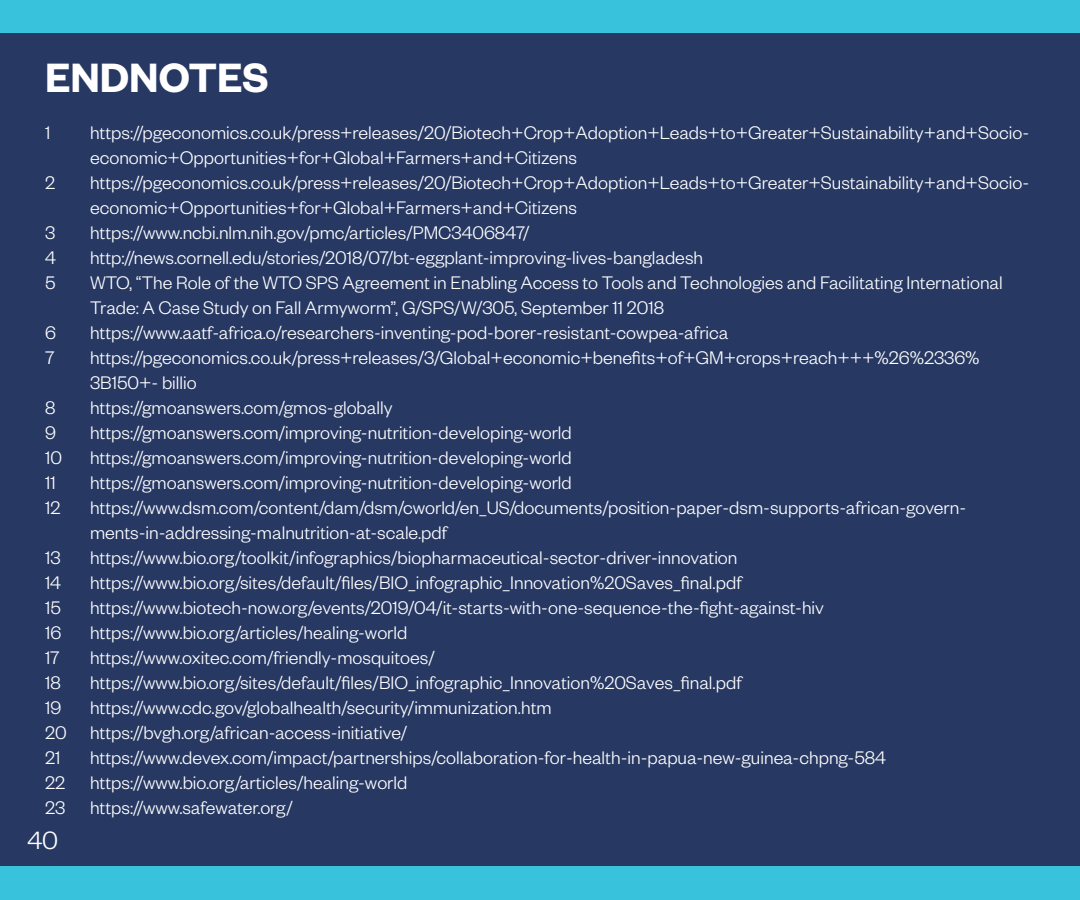
<style>
.page{position:relative;width:1080px;height:900px;background:#fff}
.page>*{position:absolute;margin:0;border:0;box-sizing:border-box;transform-origin:0 0}
.t1{font:600 45px "Founders Grotesk";color:#fff}
.t2{font:300 27.5px "Founders Grotesk";color:#fff}
.t3{font:300 20px/25px "Founders Grotesk";color:#fff}
</style>
<div class="page">
<div style="left:0;top:866px;width:1080px;height:34px;background:#38c2dc"></div>
<div style="left:0;top:0;width:1080px;height:34px;background:#38c2dc"></div>
<div style="left:0;top:34px;width:1080px;height:832px;background:#273863"></div>
<h1 class="t1" style="left:45px;top:49px;width:226px">ENDNOTES</h1>
<p class="t3" style="left:45px;top:119px;width:7px">1</p>
<p class="t3" style="left:90px;top:119px;width:941px">https://pgeconomics.co.uk/press+releases/20/Biotech+Crop+Adoption+Leads+to+Greater+Sustainability+and+Socio&shy;economic+Opportunities+for+Global+Farmers+and+Citizens</p>
<p class="t3" style="left:45px;top:169px;width:11px">2</p>
<p class="t3" style="left:90px;top:169px;width:941px">https://pgeconomics.co.uk/press+releases/20/Biotech+Crop+Adoption+Leads+to+Greater+Sustainability+and+Socio&shy;economic+Opportunities+for+Global+Farmers+and+Citizens</p>
<p class="t3" style="left:45px;top:219px;width:12px">3</p>
<p class="t3" style="left:90px;top:219px;width:441px">https://www.ncbi.nlm.nih.gov/pmc/articles/PMC3406847/</p>
<p class="t3" style="left:45px;top:244px;width:12px">4</p>
<p class="t3" style="left:90px;top:244px;width:615px">http://news.cornell.edu/stories/2018/07/bt-eggplant-improving-lives-bangladesh</p>
<p class="t3" style="left:45px;top:269px;width:12px">5</p>
<p class="t3" style="left:90px;top:269px;width:914px">WTO, “The Role of the WTO SPS Agreement in Enabling Access to Tools and Technologies and Facilitating International<br>Trade: A Case Study on Fall Armyworm”, G/SPS/W/305, September 11 2018</p>
<p class="t3" style="left:45px;top:319px;width:12px">6</p>
<p class="t3" style="left:90px;top:319px;width:640px">https://www.aatf-africa.o/researchers-inventing-pod-borer-resistant-cowpea-africa</p>
<p class="t3" style="left:45px;top:344px;width:11px">7</p>
<p class="t3" style="left:90px;top:344px;width:891px">https://pgeconomics.co.uk/press+releases/3/Global+economic+benefits+of+GM+crops+reach+++%26%2336%<br>3B150+- billio</p>
<p class="t3" style="left:45px;top:394px;width:12px">8</p>
<p class="t3" style="left:90px;top:394px;width:304px">https://gmoanswers.com/gmos-globally</p>
<p class="t3" style="left:45px;top:419px;width:12px">9</p>
<p class="t3" style="left:90px;top:419px;width:483px">https://gmoanswers.com/improving-nutrition-developing-world</p>
<p class="t3" style="left:45px;top:444px;width:19px">10</p>
<p class="t3" style="left:90px;top:444px;width:483px">https://gmoanswers.com/improving-nutrition-developing-world</p>
<p class="t3" style="left:45px;top:469px;width:12px">11</p>
<p class="t3" style="left:90px;top:469px;width:483px">https://gmoanswers.com/improving-nutrition-developing-world</p>
<p class="t3" style="left:45px;top:494px;width:17px">12</p>
<p class="t3" style="left:90px;top:494px;width:878px">https://www.dsm.com/content/dam/dsm/cworld/en_US/documents/position-paper-dsm-supports-african-govern&shy;ments-in-addressing-malnutrition-at-scale.pdf</p>
<p class="t3" style="left:45px;top:544px;width:17px">13</p>
<p class="t3" style="left:90px;top:544px;width:649px">https://www.bio.org/toolkit/infographics/biopharmaceutical-sector-driver-innovation</p>
<p class="t3" style="left:45px;top:569px;width:18px">14</p>
<p class="t3" style="left:90px;top:569px;width:653px">https://www.bio.org/sites/default/files/BIO_infographic_Innovation%20Saves_final.pdf</p>
<p class="t3" style="left:45px;top:594px;width:17px">15</p>
<p class="t3" style="left:90px;top:594px;width:736px">https://www.biotech-now.org/events/2019/04/it-starts-with-one-sequence-the-fight-against-hiv</p>
<p class="t3" style="left:45px;top:619px;width:18px">16</p>
<p class="t3" style="left:90px;top:619px;width:319px">https://www.bio.org/articles/healing-world</p>
<p class="t3" style="left:45px;top:644px;width:16px">17</p>
<p class="t3" style="left:90px;top:644px;width:346px">https://www.oxitec.com/friendly-mosquitoes/</p>
<p class="t3" style="left:45px;top:669px;width:17px">18</p>
<p class="t3" style="left:90px;top:669px;width:653px">https://www.bio.org/sites/default/files/BIO_infographic_Innovation%20Saves_final.pdf</p>
<p class="t3" style="left:45px;top:694px;width:18px">19</p>
<p class="t3" style="left:45px;top:694px;width:508px;text-indent:45px">https://www.cdc.gov/globalhealth/security/immunization.htm<br>20 https://bvgh.org/african-access-initiative/<br>21</p>
<p class="t3" style="left:90px;top:744px;width:797px">https://www.devex.com/impact/partnerships/collaboration-for-health-in-papua-new-guinea-chpng-584</p>
<p class="t3" style="left:45px;top:769px;width:364px;text-indent:45px">https://www.bio.org/articles/healing-world<br>23 https://www.safewater.org/</p>
<h2 class="t2" style="left:28px;top:824px;width:32px">40</h2>
<p class="t3" style="left:45px;top:769px;width:21px">22</p>
</div>
